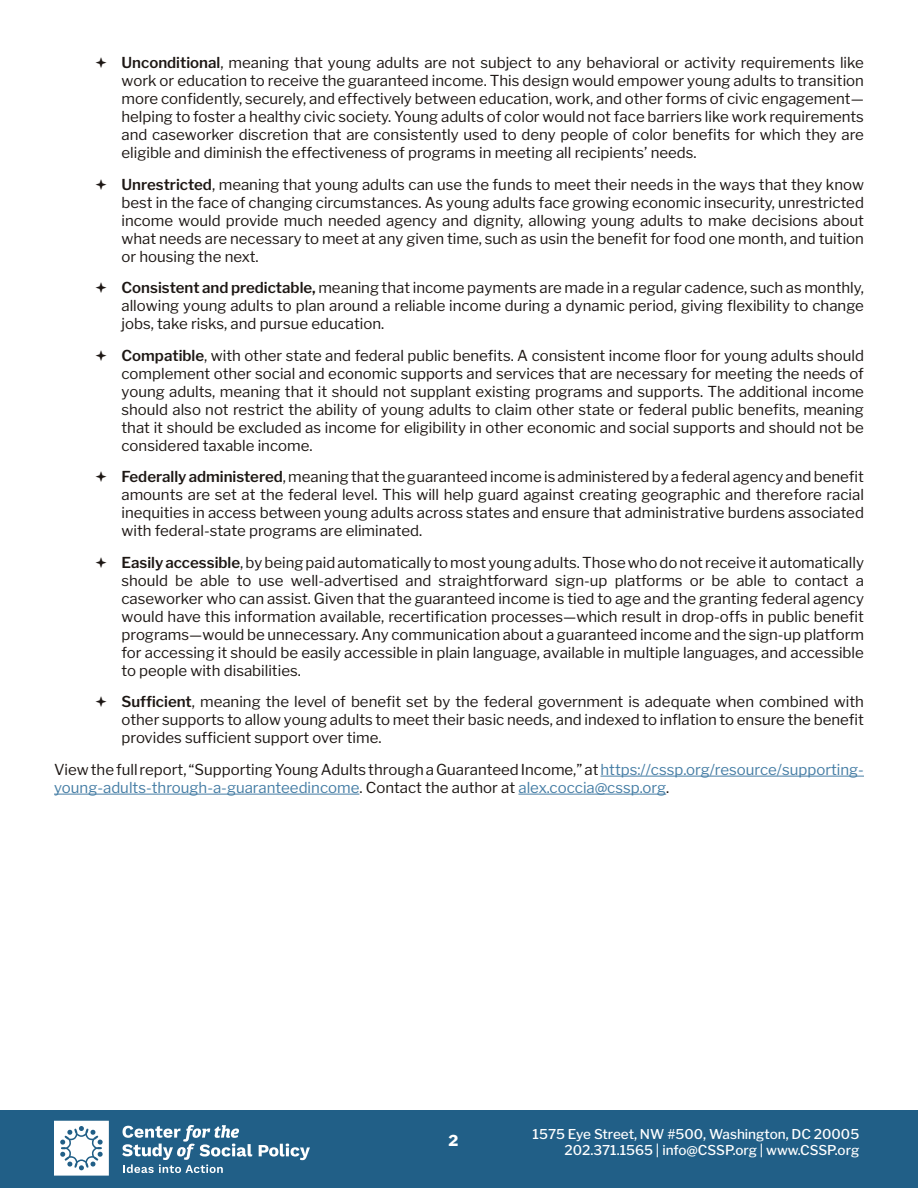
<style>
.page{position:relative;width:918px;height:1188px;background:#fff}
.page>*{position:absolute;margin:0;border:0;box-sizing:border-box;transform-origin:0 0}
.t1{font:15px/18px "Libre Franklin";color:#1d1714;text-align:justify}
.t2{font:15px/18px "Libre Franklin";color:#467ea5}
.t3{font:800 15px "Libre Franklin";color:#fff}
.t4{font:500 13.5px/16.2px "Libre Franklin";color:#fff;text-align:right}
.s1{font-weight:600}
.s2{color:#1d1714}
</style>
<div class="page">
<div style="left:0;top:1110px;width:918px;height:78px;background:#215f87"></div>
<svg style="left:259px;top:1144px;width:51px;height:16px"></svg>
<svg style="left:122px;top:1125px;width:130px;height:48px"></svg>
<svg style="left:54px;top:1121px;width:55px;height:55px;background:#dbe5eb"></svg>
<hr style="left:601px;top:776px;width:263px;height:1px;background:#467ea5">
<hr style="left:54px;top:794px;width:305px;height:1px;background:#467ea5">
<hr style="left:519px;top:794px;width:147px;height:1px;background:#467ea5">
<p class="t1" style="left:122px;top:54px;width:744px"><span class="s1">Unconditional</span>, meaning that young adults are not subject to any behavioral or activity requirements like work or education to receive the guaranteed income. This design would empower young adults to transition more confidently, securely, and effectively between education, work, and other forms of civic engagement— helping to foster a healthy civic society. Young adults of color would not face barriers like work requirements and caseworker discretion that are consistently used to deny people of color benefits for which they are eligible and diminish the effectiveness of programs in meeting all recipients’ needs.</p>
<p class="t1" style="left:122px;top:176px;width:744px"><span class="s1">Unrestricted</span>, meaning that young adults can use the funds to meet their needs in the ways that they know best in the face of changing circumstances. As young adults face growing economic insecurity, unrestricted income would provide much needed agency and dignity, allowing young adults to make decisions about what needs are necessary to meet at any given time, such as usin the benefit for food one month, and tuition or housing the next.</p>
<p class="t1" style="left:122px;top:279px;width:744px"><span class="s1">Consistent and predictable,</span> meaning that income payments are made in a regular cadence, such as monthly, allowing young adults to plan around a reliable income during a dynamic period, giving flexibility to change jobs, take risks, and pursue education.</p>
<p class="t1" style="left:122px;top:347px;width:744px"><span class="s1">Compatible</span>, with other state and federal public benefits. A consistent income floor for young adults should complement other social and economic supports and services that are necessary for meeting the needs of young adults, meaning that it should not supplant existing programs and supports. The additional income should also not restrict the ability of young adults to claim other state or federal public benefits, meaning that it should be excluded as income for eligibility in other economic and social supports and should not be considered taxable income.</p>
<p class="t1" style="left:122px;top:468px;width:744px"><span class="s1">Federally administered</span>, meaning that the guaranteed income is administered by a federal agency and benefit amounts are set at the federal level. This will help guard against creating geographic and therefore racial inequities in access between young adults across states and ensure that administrative burdens associated with federal-state programs are eliminated.</p>
<p class="t1" style="left:122px;top:554px;width:744px"><span class="s1">Easily accessible</span>, by being paid automatically to most young adults. Those who do not receive it automatically should be able to use well-advertised and straightforward sign-up platforms or be able to contact a caseworker who can assist. Given that the guaranteed income is tied to age and the granting federal agency would have this information available, recertification processes—which result in drop-offs in public benefit programs—would be unnecessary. Any communication about a guaranteed income and the sign-up platform for accessing it should be easily accessible in plain language, available in multiple languages, and accessible to people with disabilities.</p>
<p class="t1" style="left:122px;top:693px;width:744px"><span class="s1">Sufficient</span>, meaning the level of benefit set by the federal government is adequate when combined with other supports to allow young adults to meet their basic needs, and indexed to inflation to ensure the benefit provides sufficient support over time.</p>
<p class="t2" style="left:54px;top:761px;width:811px"><span class="s2">View the full report, “Supporting Young Adults through a Guaranteed Income,” at</span> https://cssp.org/resource/supporting&shy;young-adults-through-a-guaranteedincome<span class="s2">. Contact the author at</span> alex.coccia@cssp.org<span class="s2">.</span></p>
<p class="t3" style="left:449px;top:1131px;width:11px">2</p>
<p class="t4" style="left:533px;top:1126px;width:328px">1575 Eye Street, NW #500, Washington, DC 20005<br>202.371.1565 | info@CSSP.org | www.CSSP.org</p>
</div>
